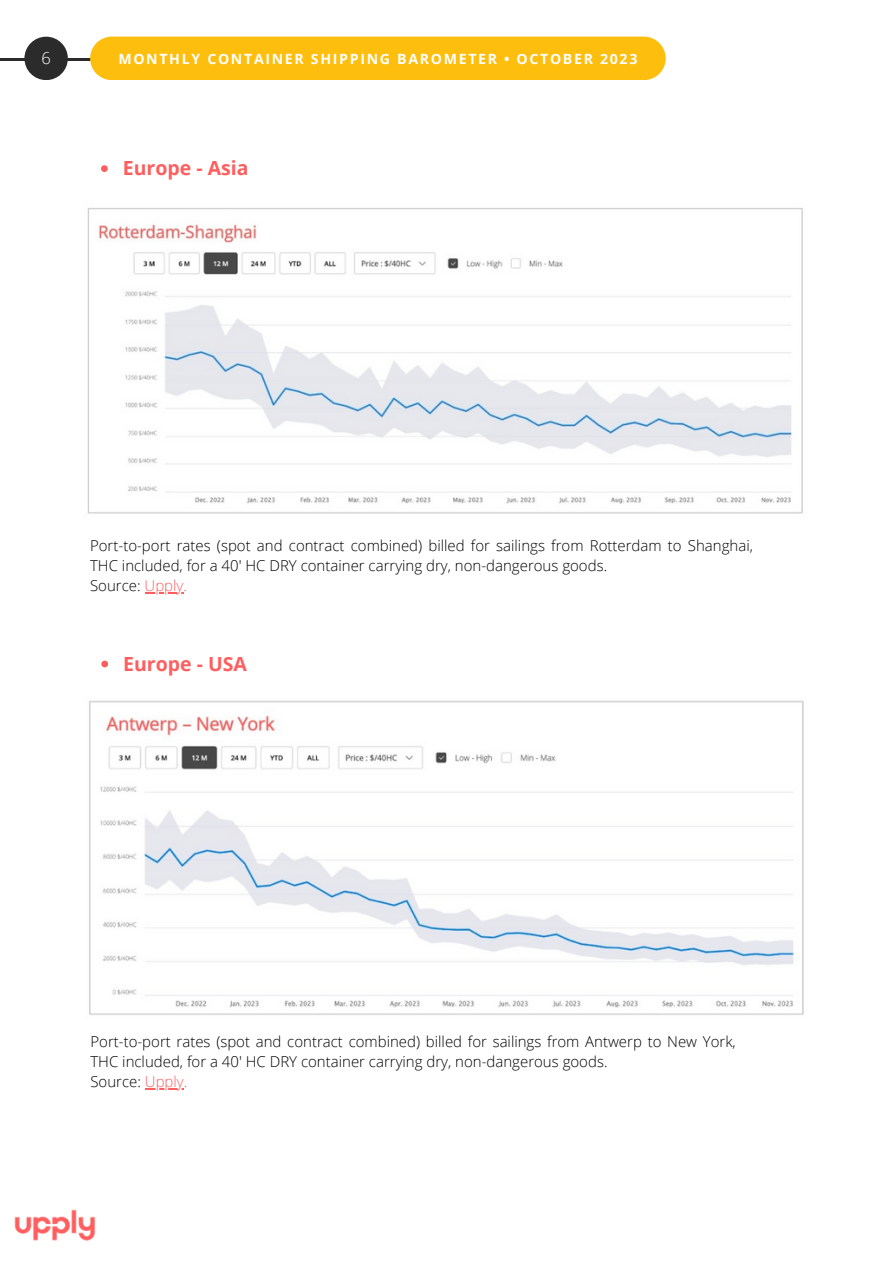
<style>
.page{position:relative;width:893px;height:1264px;background:#fff}
.page>*{position:absolute;margin:0;border:0;box-sizing:border-box;transform-origin:0 0}
.t1{font:700 19.5px "Open Sans";color:#ff5e5e}
.t2{font:300 16.5px "Open Sans";color:#fff}
.t3{font:300 15px/20.2px "Open Sans";color:#000}
.t4{font:700 14.1px "Open Sans";letter-spacing:.12em;color:#fff}
.s1{color:#ff5e5e}
</style>
<div class="page">
<hr style="left:0;top:58px;width:119px;height:3px;background:#2b2b2b">
<div style="left:24px;top:37px;width:44px;height:43px;background:#2b2b2b;border-radius:50%"></div>
<img style="left:14px;top:1209px;width:82px;height:32px">
<img style="left:87px;top:208px;width:716px;height:306px">
<img style="left:89px;top:700px;width:715px;height:315px">
<svg style="left:101px;top:165px;width:7px;height:7px"></svg>
<hr style="left:144px;top:592px;width:39px;height:1px;background:#ff5e5e">
<svg style="left:101px;top:660px;width:7px;height:7px"></svg>
<hr style="left:145px;top:1088px;width:39px;height:1px;background:#ff5e5e">
<div style="left:90px;top:37px;width:575px;height:43px;background:#febe0d"></div>
<p class="t2" style="left:41px;top:46px;width:11px">6</p>
<p class="t4" style="left:118px;top:49px;width:520px">MONTHLY CONTAINER SHIPPING BAROMETER • OCTOBER 2023</p>
<p class="t1" style="left:123px;top:154px;width:127px">Europe - Asia</p>
<p class="t3" style="left:90px;top:535px;width:664px">Port-to-port rates (spot and contract combined) billed for sailings from Rotterdam to Shanghai,<br>THC included, for a 40' HC DRY container carrying dry, non-dangerous goods.</p>
<p class="t3" style="left:90px;top:575px;width:98px">Source: <span class="s1">Upply.</span></p>
<p class="t1" style="left:123px;top:650px;width:125px">Europe - USA</p>
<p class="t3" style="left:90px;top:1030px;width:646px">Port-to-port rates (spot and contract combined) billed for sailings from Antwerp to New York,<br>THC included, for a 40' HC DRY container carrying dry, non-dangerous goods.</p>
<p class="t3" style="left:90px;top:1071px;width:98px">Source: <span class="s1">Upply.</span></p>
</div>
